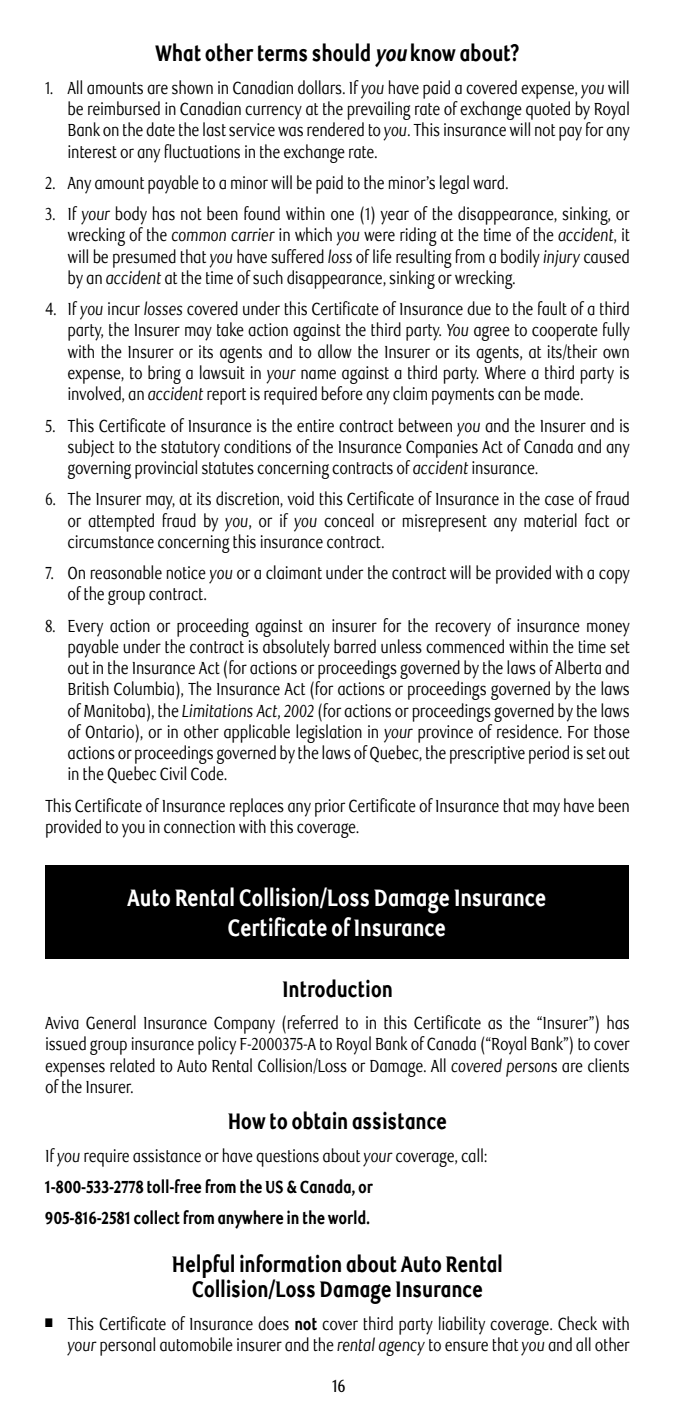
<style>
.page{position:relative;width:675px;height:1418px;background:#fff}
.page>*{position:absolute;margin:0;border:0;box-sizing:border-box;transform-origin:0 0}
.t1{font:800 23.75px/30px "RBC Text";letter-spacing:-.02em;color:#fff;text-align:center;scale:.8 1}
.t2{font:800 22.5px/25px "RBC Text";letter-spacing:-.02em;color:#000;text-align:center;scale:.8 1}
.t3{font:17.5px/21.2px "RBC Text";letter-spacing:-.02em;color:#000;text-align:justify;scale:.8 1}
.t4{font:800 17.5px/31.2px "RBC Text";letter-spacing:-.02em;color:#000;scale:.8 1}
.t5{font:500 17.5px "RBC Text";color:#000;scale:.8 1}
.s1{font-style:italic}
.s2{font-weight:400}
.s3{font-weight:400;font-style:italic}
.s4{font-weight:800}
</style>
<div class="page">
<div style="left:45px;top:865px;width:584px;height:94px;background:#000"></div>
<p class="t2" style="left:155px;top:41px;width:457px">What other terms should <span class="s1">you</span> know about?</p>
<p class="t3" style="left:68px;top:78px;width:705px;text-indent:-23px">1. All amounts are shown in Canadian dollars. If <span class="s1">you</span> have paid a covered expense, <span class="s1">you</span> will be reimbursed in Canadian currency at the prevailing rate of exchange quoted by Royal Bank on the date the last service was rendered to <span class="s1">you</span>. This insurance will not pay for any interest or any fluctuations in the exchange rate.</p>
<p class="t3" style="left:45px;top:173px;width:579px">2. Any amount payable to a minor will be paid to the minor’s legal ward.</p>
<p class="t3" style="left:68px;top:204px;width:705px;text-indent:-22px">3. If <span class="s1">your</span> body has not been found within one (1) year of the disappearance, sinking, or wrecking of the <span class="s1">common carrier</span> in which <span class="s1">you</span> were riding at the time of the <span class="s1">accident</span>, it will be presumed that <span class="s1">you</span> have suffered <span class="s1">loss</span> of life resulting from a bodily <span class="s1">injury</span> caused by an <span class="s1">accident</span> at the time of such disappearance, sinking or wrecking.</p>
<p class="t3" style="left:68px;top:299px;width:705px;text-indent:-22px">4. If <span class="s1">you</span> incur <span class="s1">losses</span> covered under this Certificate of Insurance due to the fault of a third party, the Insurer may take action against the third party. <span class="s1">You</span> agree to cooperate fully with the Insurer or its agents and to allow the Insurer or its agents, at its/their own expense, to bring a lawsuit in <span class="s1">your</span> name against a third party. Where a third party is involved, an <span class="s1">accident</span> report is required before any claim payments can be made.</p>
<p class="t3" style="left:68px;top:415px;width:705px;text-indent:-22px">5. This Certificate of Insurance is the entire contract between <span class="s1">you</span> and the Insurer and is subject to the statutory conditions of the Insurance Companies Act of Canada and any governing provincial statutes concerning contracts of <span class="s1">accident</span> insurance.</p>
<p class="t3" style="left:68px;top:489px;width:705px;text-indent:-22px">6. The Insurer may, at its discretion, void this Certificate of Insurance in the case of fraud or attempted fraud by <span class="s1">you</span>, or if <span class="s1">you</span> conceal or misrepresent any material fact or circumstance concerning this insurance contract.</p>
<p class="t3" style="left:68px;top:563px;width:705px;text-indent:-22px">7. On reasonable notice <span class="s1">you</span> or a claimant under the contract will be provided with a copy of the group contract.</p>
<p class="t3" style="left:68px;top:615px;width:705px;text-indent:-22px">8. Every action or proceeding against an insurer for the recovery of insurance money payable under the contract is absolutely barred unless commenced within the time set out in the Insurance Act (for actions or proceedings governed by the laws of Alberta and British Columbia), The Insurance Act (for actions or proceedings governed by the laws of Manitoba), the <span class="s1">Limitations Act, 2002</span> (for actions or proceedings governed by the laws of Ontario), or in other applicable legislation in <span class="s1">your</span> province of residence. For those actions or proceedings governed by the laws of Quebec, the prescriptive period is set out in the Quebec Civil Code.</p>
<p class="t3" style="left:45px;top:795px;width:733px">This Certificate of Insurance replaces any prior Certificate of Insurance that may have been provided to you in connection with this coverage.</p>
<h1 class="t1" style="left:127px;top:883px;width:526px">Auto Rental Collision/Loss Damage Insurance<br>Certificate of Insurance</h1>
<p class="t2" style="left:282px;top:976px;width:140px">Introduction</p>
<p class="t3" style="left:45px;top:1013px;width:733px">Aviva General Insurance Company (referred to in this Certificate as the “Insurer”) has issued group insurance policy F-2000375-A to Royal Bank of Canada (“Royal Bank”) to cover expenses related to Auto Rental Collision/Loss or Damage. All <span class="s1">covered person</span>s are clients of the Insurer.</p>
<p class="t2" style="left:228px;top:1109px;width:276px">How to obtain assistance</p>
<p class="t4" style="left:45px;top:1140px;width:555px"><span class="s2">If</span> <span class="s3">you</span> <span class="s2">require assistance or have questions about</span> <span class="s3">your</span> <span class="s2">coverage, call:<br></span>1-800-533-2778 toll-free from the US &amp; Canada, or<br>905-816-2581 collect from anywhere in the world.</p>
<p class="t2" style="left:172px;top:1252px;width:416px">Helpful information about Auto Rental<br>Collision/Loss Damage Insurance</p>
<p class="t3" style="left:45px;top:1313px;width:733px;text-align:right">■ This Certificate of Insurance does <span class="s4">not</span> cover third party liability coverage. Check with <span class="s1">your</span> personal automobile insurer and the <span class="s1">rental agency</span> to ensure that <span class="s1">you</span> and all other</p>
<p class="t5" style="left:332px;top:1375px;width:18px">16</p>
</div>
